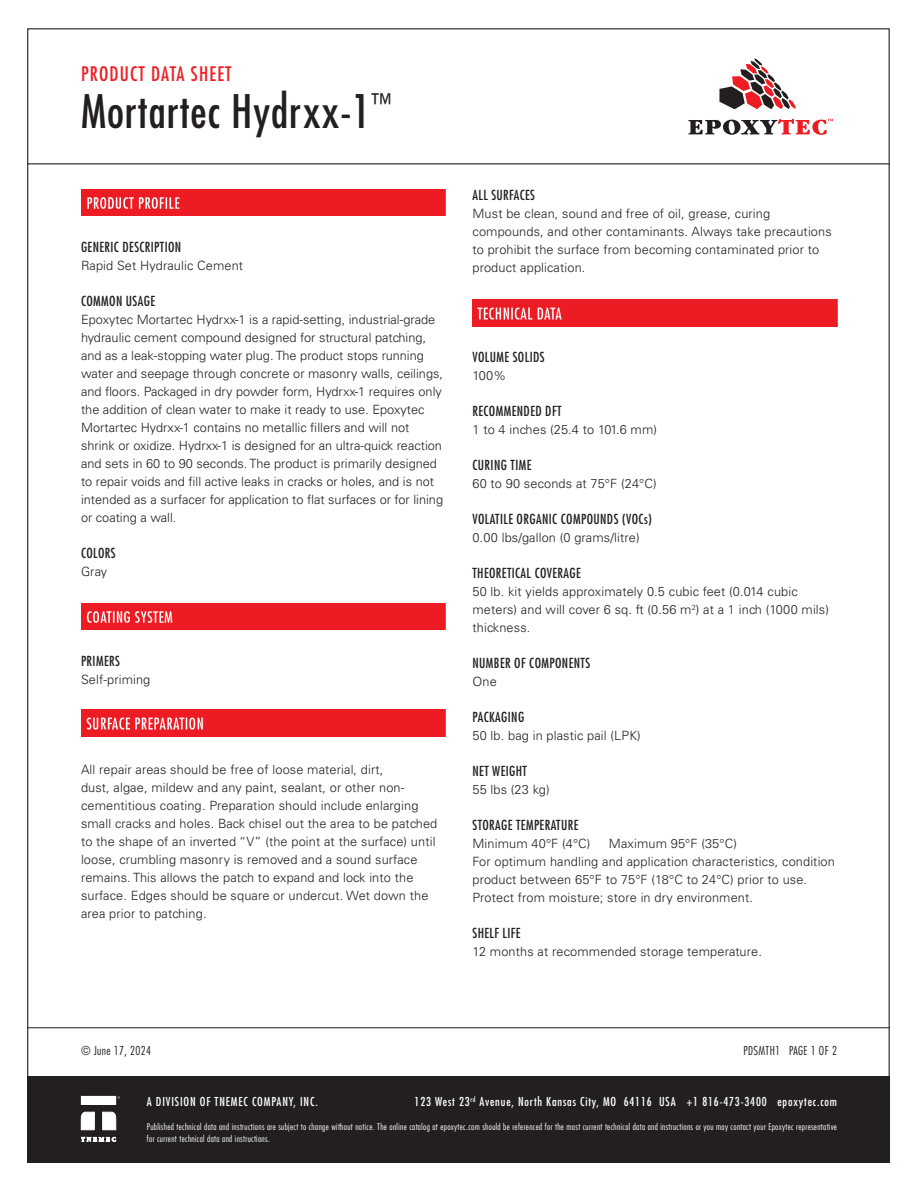
<style>
.page{position:relative;width:918px;height:1188px;background:#fff}
.page>*{position:absolute;margin:0;border:0;box-sizing:border-box;transform-origin:0 0}
.t1{font:condensed 45px "Futura Std";letter-spacing:.02em;color:#231f20}
.t2{font:condensed 19.5px "Futura Std";letter-spacing:.06em;color:#ee1d23}
.t3{font:condensed 13.5px "Futura Std";letter-spacing:.03em;color:#231f20}
.t4{font:300 12.75px/18px "Univers LT Std";letter-spacing:.01em;color:#231f20}
.t5{font:condensed 12px "Futura Std";letter-spacing:.07em;color:#fff}
.t6{font:300 condensed 12px "Futura Std";letter-spacing:.03em;color:#231f20}
.t7{font:300 condensed 9px/12px "Futura Std";letter-spacing:.04em;color:#fff}
</style>
<div class="page">
<div style="left:27px;top:1076px;width:863px;height:87px;background:#231f20"></div>
<hr style="left:27px;top:163px;width:863px;height:1px;background:#231f20">
<hr style="left:27px;top:1027px;width:863px;height:1px;background:#231f20">
<img style="left:81px;top:189px;width:365px;height:27px">
<img style="left:81px;top:603px;width:365px;height:27px">
<img style="left:81px;top:710px;width:365px;height:26px">
<svg style="left:719px;top:58px;width:77px;height:51px"></svg>
<svg style="left:688px;top:119px;width:145px;height:16px"></svg>
<img style="left:472px;top:299px;width:365px;height:27px">
<div style="left:81px;top:1096px;width:35px;height:8px;background:#fff"></div>
<svg style="left:81px;top:1112px;width:13px;height:18px"></svg>
<svg style="left:103px;top:1112px;width:13px;height:18px"></svg>
<svg style="left:81px;top:1137px;width:35px;height:4px"></svg>
<p class="t2" style="left:81px;top:62px;width:152px">PRODUCT DATA SHEET</p>
<p class="t1" style="left:81px;top:84px;width:312px">Mortartec Hydrxx-1<sup>™</sup></p>
<p class="t3" style="left:81px;top:239px;width:102px">GENERIC DESCRIPTION</p>
<p class="t4" style="left:81px;top:256px;width:164px">Rapid Set Hydraulic Cement</p>
<p class="t3" style="left:81px;top:293px;width:76px">COMMON USAGE</p>
<p class="t4" style="left:81px;top:310px;width:364px">Epoxytec Mortartec Hydrxx-1 is a rapid-setting, industrial-grade hydraulic cement compound designed for structural patching, and as a leak-stopping water plug. The product stops running water and seepage through concrete or masonry walls, ceilings, and floors. Packaged in dry powder form, Hydrxx-1 requires only the addition of clean water to make it ready to use. Epoxytec Mortartec Hydrxx-1 contains no metallic fillers and will not shrink or oxidize. Hydrxx-1 is designed for an ultra-quick reaction and sets in 60 to 90 seconds. The product is primarily designed to repair voids and fill active leaks in cracks or holes, and is not intended as a surfacer for application to flat surfaces or for lining or coating a wall.</p>
<p class="t3" style="left:81px;top:545px;width:36px">COLORS</p>
<p class="t4" style="left:81px;top:562px;width:28px">Gray</p>
<p class="t3" style="left:81px;top:653px;width:40px">PRIMERS</p>
<p class="t4" style="left:81px;top:670px;width:71px">Self-priming</p>
<p class="t4" style="left:81px;top:760px;width:358px">All repair areas should be free of loose material, dirt,<br>dust, algae, mildew and any paint, sealant, or other non&shy;cementitious coating. Preparation should include enlarging small cracks and holes. Back chisel out the area to be patched to the shape of an inverted “V” (the point at the surface) until loose, crumbling masonry is removed and a sound surface remains. This allows the patch to expand and lock into the surface. Edges should be square or undercut. Wet down the area prior to patching.</p>
<p class="t3" style="left:472px;top:187px;width:64px">ALL SURFACES</p>
<p class="t4" style="left:472px;top:205px;width:361px">Must be clean, sound and free of oil, grease, curing compounds, and other contaminants. Always take precautions to prohibit the surface from becoming contaminated prior to product application.</p>
<p class="t3" style="left:472px;top:349px;width:74px">VOLUME SOLIDS</p>
<p class="t4" style="left:472px;top:367px;width:35px">100%</p>
<p class="t3" style="left:472px;top:403px;width:90px">RECOMMENDED DFT</p>
<p class="t4" style="left:472px;top:421px;width:186px">1 to 4 inches (25.4 to 101.6 mm)</p>
<p class="t3" style="left:472px;top:457px;width:60px">CURING TIME</p>
<p class="t4" style="left:472px;top:475px;width:186px">60 to 90 seconds at 75°F (24°C)</p>
<p class="t3" style="left:472px;top:511px;width:181px">VOLATILE ORGANIC COMPOUNDS (VOCs)</p>
<p class="t4" style="left:472px;top:529px;width:169px">0.00 lbs/gallon (0 grams/litre)</p>
<p class="t3" style="left:472px;top:565px;width:110px">THEORETICAL COVERAGE</p>
<p class="t4" style="left:472px;top:583px;width:358px">50 lb. kit yields approximately 0.5 cubic feet (0.014 cubic meters) and will cover 6 sq. ft (0.56 m<sup>2</sup>) at a 1 inch (1000 mils) thickness.</p>
<p class="t3" style="left:472px;top:655px;width:119px">NUMBER OF COMPONENTS</p>
<p class="t4" style="left:472px;top:673px;width:26px">One</p>
<p class="t3" style="left:472px;top:709px;width:53px">PACKAGING</p>
<p class="t4" style="left:472px;top:727px;width:170px">50 lb. bag in plastic pail (LPK)</p>
<p class="t3" style="left:472px;top:763px;width:56px">NET WEIGHT</p>
<p class="t4" style="left:472px;top:781px;width:79px">55 lbs (23 kg)</p>
<p class="t3" style="left:472px;top:817px;width:107px">STORAGE TEMPERATURE</p>
<p class="t4" style="left:472px;top:835px;width:119px">Minimum 40°F (4°C)</p>
<p class="t4" style="left:609px;top:835px;width:129px">Maximum 95°F (35°C)</p>
<p class="t4" style="left:472px;top:853px;width:364px">For optimum handling and application characteristics, condition product between 65°F to 75°F (18°C to 24°C) prior to use.<br>Protect from moisture; store in dry environment.</p>
<p class="t3" style="left:472px;top:925px;width:50px">SHELF LIFE</p>
<p class="t4" style="left:472px;top:943px;width:291px">12 months at recommended storage temperature.</p>
<p class="t6" style="left:81px;top:1044px;width:72px">© June 17, 2024</p>
<p class="t6" style="left:744px;top:1044px;width:95px">PDSMTH1 PAGE 1 OF 2</p>
<p class="t5" style="left:147px;top:1095px;width:172px">A DIVISION OF TNEMEC COMPANY, INC.</p>
<p class="t5" style="left:415px;top:1095px;width:424px">123 West 23<sup>rd</sup> Avenue, North Kansas City, MO 64116 USA +1 816-473-3400 epoxytec.com</p>
<p class="t7" style="left:147px;top:1120px;width:692px">Published technical data and instructions are subject to change without notice. The online catalog at epoxytec.com should be referenced for the most current technical data and instructions or you may contact your Epoxytec representative for current technical data and instructions.</p>
</div>
